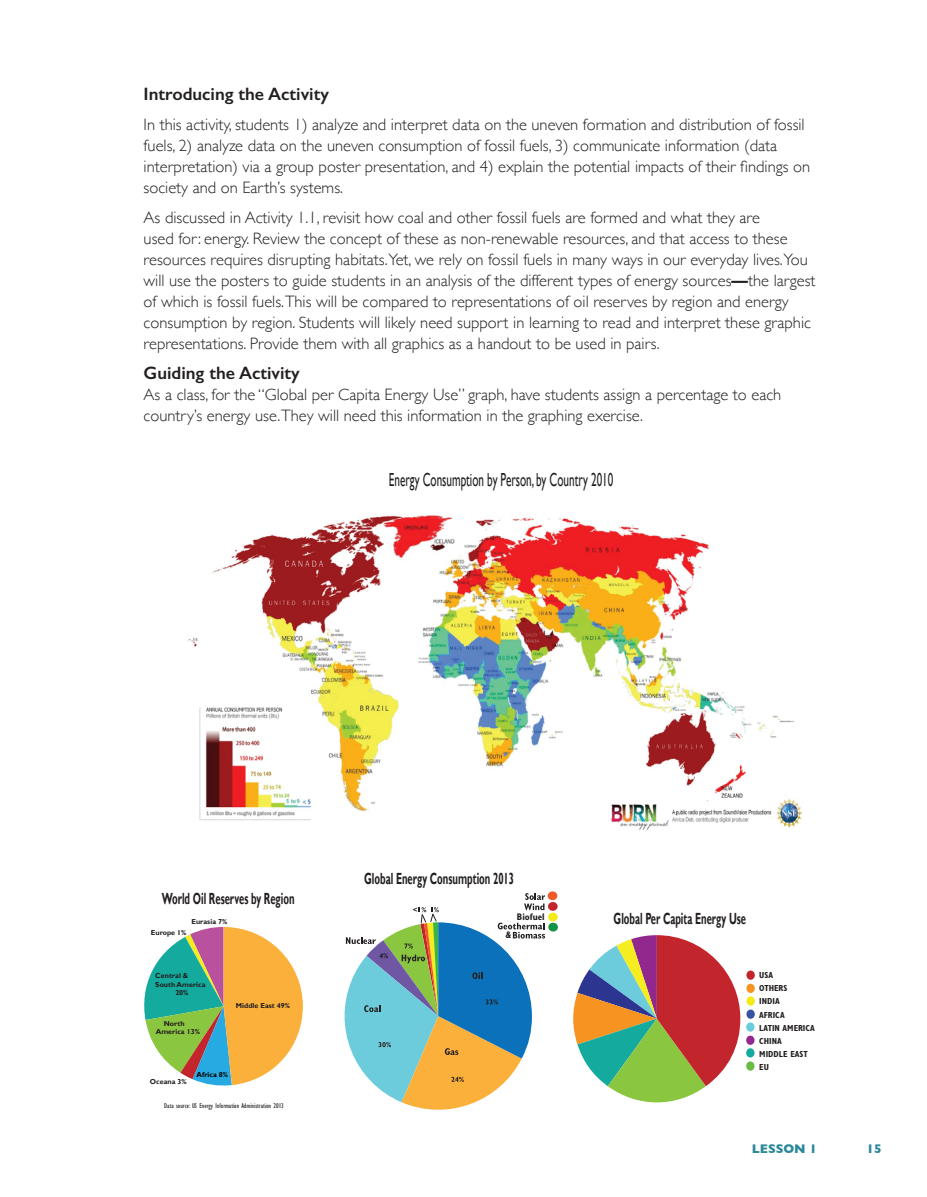
<style>
.page{position:relative;width:927px;height:1197px;background:#fff}
.page>*{position:absolute;margin:0;border:0;box-sizing:border-box;transform-origin:0 0}
.t1{font:18.9px "Gill Sans";color:#231f20;scale:.59 1}
.TE_body_text{font:600 18px "Gill Sans";color:#231f20}
.TE_body_text-2{font:300 16.5px/21px "Gill Sans";color:#231f20}
.t2{font:700 16.2px "Gill Sans";color:#231f20;scale:.59 1}
.t3{font:700 12.75px "Gill Sans";color:#2c8999}
.t4{font:700 condensed 9.6px "Gill Sans";color:#231f20}
.t5{font:700 condensed 8.7px/13.2px "Gill Sans";color:#231f20}
.t6{font:700 7.2px/8.7px "Gill Sans";color:#231f20}
.t7{font:condensed 7.2px "Gill Sans";color:#231f20}
.t8{font:700 7.2px "Gill Sans";color:#040503}
.t9{font:700 condensed 7.2px "Gill Sans";color:#231f20}
.s1{font-weight:700}
</style>
<div class="page">
<img style="left:187px;top:515px;width:615px;height:315px">
<svg style="left:344px;top:893px;width:201px;height:217px"></svg>
<div style="left:548px;top:891px;width:9px;height:9px;background:#f15a26;border-radius:50%"></div>
<div style="left:548px;top:923px;width:10px;height:9px;background:#109346;border-radius:50%"></div>
<div style="left:548px;top:913px;width:10px;height:8px;background:#f2eb17;border-radius:50%"></div>
<div style="left:548px;top:902px;width:10px;height:9px;background:#c3252d;border-radius:50%"></div>
<svg style="left:144px;top:927px;width:159px;height:159px"></svg>
<svg style="left:573px;top:935px;width:167px;height:168px"></svg>
<div style="left:746px;top:971px;width:9px;height:9px;background:#c3252d;border-radius:50%"></div>
<div style="left:746px;top:984px;width:9px;height:9px;background:#f79321;border-radius:50%"></div>
<div style="left:746px;top:996px;width:9px;height:10px;background:#f2eb17;border-radius:50%"></div>
<div style="left:746px;top:1010px;width:9px;height:9px;background:#3853a3;border-radius:50%"></div>
<div style="left:746px;top:1022px;width:9px;height:10px;background:#6dccdc;border-radius:50%"></div>
<div style="left:746px;top:1036px;width:9px;height:9px;background:#92288e;border-radius:50%"></div>
<svg style="left:746px;top:1048px;width:9px;height:10px"></svg>
<div style="left:746px;top:1061px;width:9px;height:10px;background:#69bd45;border-radius:50%"></div>
<p class="TE_body_text" style="left:144px;top:83px;width:187px">Introducing the Activity</p>
<p class="TE_body_text-2" style="left:144px;top:113px;width:668px">In this activity, students 1) analyze and interpret data on the uneven formation and distribution of fossil fuels, 2) analyze data on the uneven consumption of fossil fuels, 3) communicate information (data interpretation) via a group poster presentation, and 4) explain the potential impacts of their findings on society and on Earth’s systems.</p>
<p class="TE_body_text-2" style="left:144px;top:206px;width:673px">As discussed in Activity 1.1, revisit how coal and other fossil fuels are formed and what they are<br>used for: energy. Review the concept of these as non-renewable resources, and that access to these resources requires disrupting habitats.Yet, we rely on fossil fuels in many ways in our everyday lives.You will use the posters to guide students in an analysis of the different types of energy sources<span class="s1">—</span>the largest of which is fossil fuels.This will be compared to representations of oil reserves by region and energy consumption by region. Students will likely need support in learning to read and interpret these graphic representations. Provide them with all graphics as a handout to be used in pairs.</p>
<p class="TE_body_text" style="left:144px;top:362px;width:158px">Guiding the Activity</p>
<p class="TE_body_text-2" style="left:144px;top:383px;width:639px">As a class, for the “Global per Capita Energy Use” graph, have students assign a percentage to each country’s energy use.They will need this information in the graphing exercise.</p>
<p class="t1" style="left:389px;top:469px;width:382px">Energy Consumption by Person, by Country 2010</p>
<p class="t2" style="left:162px;top:889px;width:226px">World Oil Reserves by Region</p>
<p class="t6" style="left:191px;top:918px;width:37px">Eurasia 7%</p>
<p class="t6" style="left:151px;top:928px;width:37px">Europe 1%</p>
<p class="t6" style="left:155px;top:971px;width:35px">Central &amp;</p>
<p class="t6" style="left:155px;top:980px;width:52px">South America</p>
<p class="t6" style="left:175px;top:989px;width:15px">20%</p>
<p class="t6" style="left:156px;top:1019px;width:46px;text-indent:8px">North<br>America 13%</p>
<p class="t6" style="left:236px;top:1001px;width:56px">Middle East 49%</p>
<p class="t6" style="left:150px;top:1077px;width:38px">Oceana 3%</p>
<p class="t8" style="left:197px;top:1071px;width:33px">Africa 8%</p>
<p class="t7" style="left:164px;top:1102px;width:121px">Data source: US Energy Information Administration 2013</p>
<p class="t2" style="left:364px;top:868px;width:256px">Global Energy Consumption 2013</p>
<p class="t9" style="left:413px;top:906px;width:6px">&lt;</p>
<p class="t4" style="left:517px;top:911px;width:29px">Biofuel</p>
<p class="t4" style="left:505px;top:929px;width:7px">&amp;</p>
<p class="t2" style="left:614px;top:909px;width:226px">Global Per Capita Energy Use</p>
<p class="t5" style="left:759px;top:968px;width:57px">USA<br>OTHERS<br>INDIA<br>AFRICA<br>LATIN AMERICA<br>CHINA<br>MIDDLE EAST<br>EU</p>
<p class="t3" style="left:752px;top:1138px;width:67px">LESSON 1</p>
<p class="t3" style="left:866px;top:1138px;width:17px">15</p>
</div>
